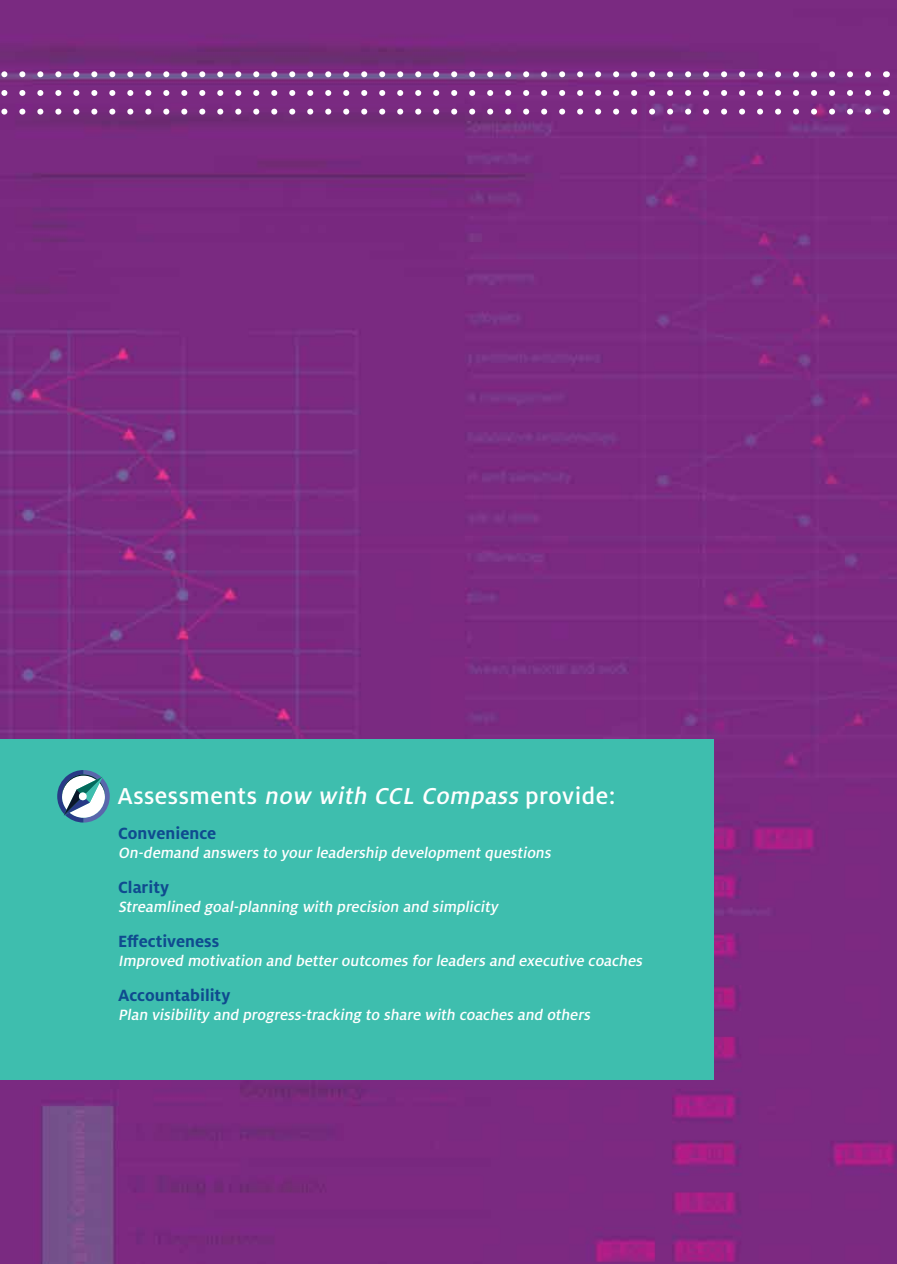
<style>
.page{position:relative;width:897px;height:1264px;background:#fff}
.page>*{position:absolute;margin:0;border:0;box-sizing:border-box;transform-origin:0 0}
.t1{font:500 25.5px "Milo Pro";letter-spacing:.02em;color:#fff}
.t2{font:700 18px "Milo Pro";color:#0f4b8f}
.t3{font:italic 500 16.5px "Milo Pro";color:#fff}
.s1{font-style:italic}
</style>
<div class="page">
<img style="left:0;top:0;width:896px;height:1264px">
<svg style="left:0;top:71px;width:868px;height:6px"></svg>
<svg style="left:0;top:90px;width:868px;height:6px"></svg>
<svg style="left:0;top:109px;width:868px;height:6px"></svg>
<div style="left:0;top:739px;width:713px;height:340px;background:#3ebeae"></div>
<svg style="left:57px;top:770px;width:53px;height:52px"></svg>
<h1 class="t1" style="left:117px;top:782px;width:499px">Assessments <span class="s1">now with CCL Compass</span> provide:</h1>
<p class="t2" style="left:118px;top:822px;width:100px">Convenience</p>
<p class="t3" style="left:118px;top:843px;width:437px">On-demand answers to your leadership development questions</p>
<p class="t2" style="left:118px;top:876px;width:52px">Clarity</p>
<p class="t3" style="left:118px;top:897px;width:384px">Streamlined goal-planning with precision and simplicity</p>
<p class="t2" style="left:118px;top:930px;width:103px">Effectiveness</p>
<p class="t3" style="left:118px;top:951px;width:528px">Improved motivation and better outcomes for leaders and executive coaches</p>
<p class="t2" style="left:118px;top:984px;width:114px">Accountability</p>
<p class="t3" style="left:118px;top:1005px;width:476px">Plan visibility and progress-tracking to share with coaches and others</p>
</div>
